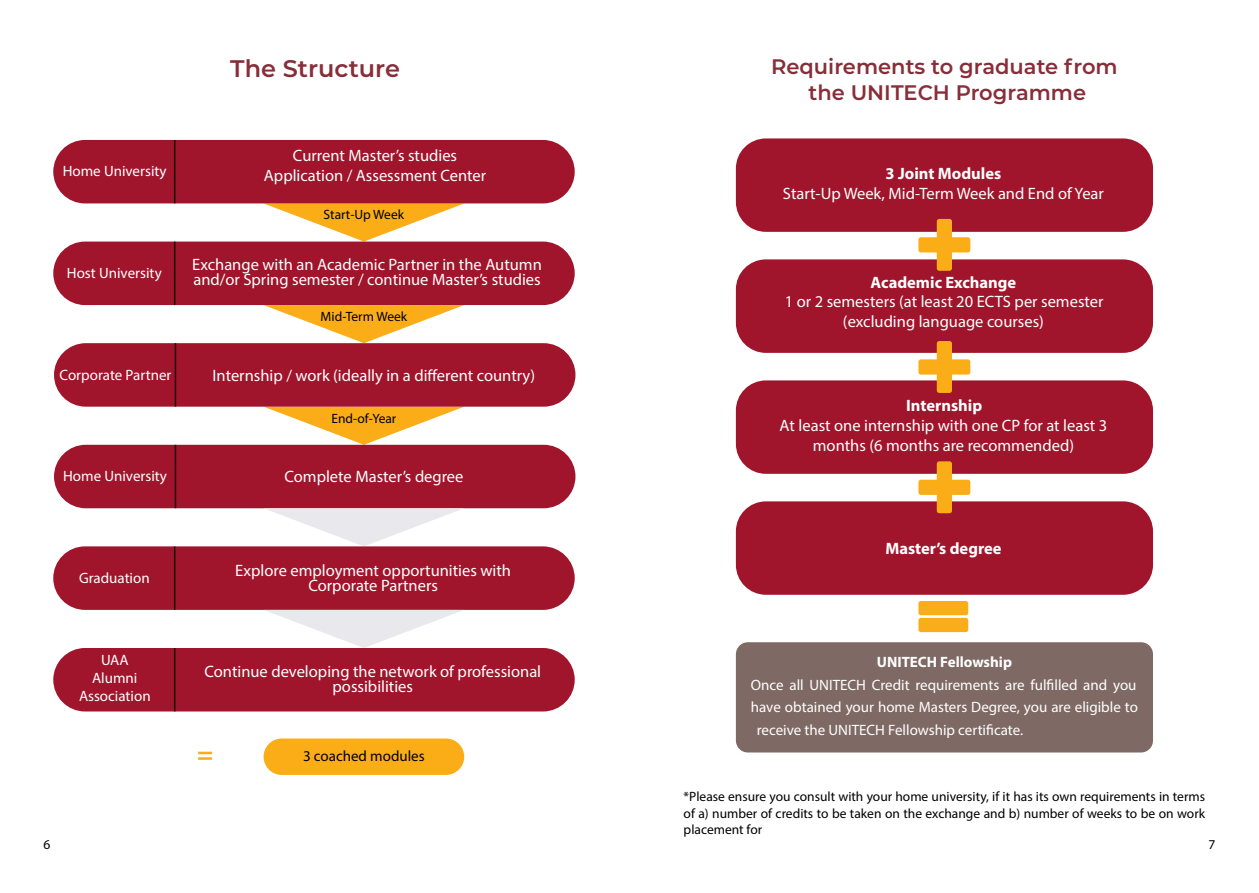
<style>
.page{position:relative;width:1259px;height:893px;background:#fff}
.page>*{position:absolute;margin:0;border:0;box-sizing:border-box;transform-origin:0 0}
.t1{font:700 27px "Myriad Pro";color:#fbad18}
.t2{font:600 24px "Montserrat";color:#882e39}
.t3{font:600 21px/25.2px "Montserrat";color:#882e39;text-align:center}
.t4{font:16.5px/15px "Myriad Pro";color:#fff;text-align:center}
.t5{font:700 16.5px "Myriad Pro";color:#fff}
.t6{font:15px/18px "Myriad Pro";color:#fff;text-align:center}
.t7{font:700 15px "Myriad Pro";color:#fff}
.t8{font:15px "Myriad Pro";color:#000}
.t9{font:13.5px/16.5px "Myriad Pro";color:#000;text-align:justify}
</style>
<div class="page">
<svg style="left:263px;top:203px;width:201px;height:39px"></svg>
<div style="left:53px;top:140px;width:522px;height:63px;background:#a0152b;border-radius:32px"></div>
<div style="left:53px;top:242px;width:522px;height:63px;background:#a0152b;border-radius:32px"></div>
<hr style="left:174px;top:242px;width:1px;height:63px;background:#000">
<hr style="left:174px;top:140px;width:1px;height:63px;background:#000">
<svg style="left:263px;top:305px;width:201px;height:38px"></svg>
<svg style="left:263px;top:407px;width:201px;height:38px"></svg>
<div style="left:54px;top:343px;width:521px;height:64px;background:#a0152b;border-radius:32px"></div>
<div style="left:54px;top:445px;width:521px;height:63px;background:#a0152b;border-radius:32px"></div>
<hr style="left:175px;top:445px;width:1px;height:63px;background:#000">
<hr style="left:175px;top:343px;width:1px;height:64px;background:#000">
<svg style="left:263px;top:508px;width:201px;height:38px"></svg>
<div style="left:53px;top:546px;width:522px;height:64px;background:#a0152b;border-radius:32px"></div>
<hr style="left:174px;top:546px;width:1px;height:64px;background:#000">
<svg style="left:265px;top:610px;width:198px;height:38px"></svg>
<div style="left:53px;top:648px;width:522px;height:63px;background:#a0152b;border-radius:32px"></div>
<hr style="left:174px;top:648px;width:1px;height:63px;background:#000">
<div style="left:263px;top:738px;width:201px;height:37px;background:#fbad18;border-radius:18px"></div>
<div style="left:736px;top:138px;width:417px;height:94px;background:#a0152b;border-radius:30px"></div>
<div style="left:736px;top:259px;width:417px;height:94px;background:#a0152b;border-radius:30px"></div>
<div style="left:736px;top:380px;width:417px;height:94px;background:#a0152b;border-radius:30px"></div>
<div style="left:736px;top:642px;width:417px;height:110px;background:#7e6964;border-radius:12px"></div>
<div style="left:736px;top:501px;width:417px;height:94px;background:#a0152b;border-radius:30px"></div>
<svg style="left:918px;top:219px;width:52px;height:52px"></svg>
<svg style="left:918px;top:341px;width:52px;height:52px"></svg>
<svg style="left:918px;top:461px;width:52px;height:52px"></svg>
<svg style="left:918px;top:601px;width:50px;height:31px"></svg>
<h2 class="t2" style="left:230px;top:52px;width:171px">The Structure</h2>
<p class="t4" style="left:293px;top:148px;width:166px">Current Master’s studies</p>
<p class="t6" style="left:63px;top:162px;width:105px">Home University</p>
<p class="t4" style="left:264px;top:168px;width:224px">Application / Assessment Center</p>
<p class="t9" style="left:324px;top:206px;width:82px">Start-Up Week</p>
<p class="t4" style="left:192px;top:257px;width:351px;text-align:left">Exchange with an Academic Partner in the Autumn and/or Spring semester / continue Master’s studies</p>
<p class="t6" style="left:67px;top:264px;width:96px">Host University</p>
<p class="t9" style="left:320px;top:308px;width:88px">Mid-Term Week</p>
<p class="t6" style="left:60px;top:365px;width:113px">Corporate Partner</p>
<p class="t4" style="left:212px;top:367px;width:324px">Internship / work (ideally in a different country)</p>
<p class="t9" style="left:331px;top:410px;width:66px">End-of-Year</p>
<p class="t6" style="left:63px;top:467px;width:105px">Home University</p>
<p class="t4" style="left:284px;top:468px;width:180px">Complete Master’s degree</p>
<p class="t6" style="left:79px;top:569px;width:72px">Graduation</p>
<p class="t6" style="left:79px;top:651px;width:73px">UAA<br>Alumni<br>Association</p>
<p class="t4" style="left:235px;top:562px;width:277px">Explore employment opportunities with<br>Corporate Partners</p>
<p class="t4" style="left:204px;top:664px;width:338px">Continue developing the network of professional possibilities</p>
<h1 class="t1" style="left:197px;top:737px;width:18px">=</h1>
<p class="t8" style="left:303px;top:747px;width:123px">3 coached modules</p>
<p class="t3" style="left:771px;top:53px;width:348px">Requirements to graduate from the UNITECH Programme</p>
<p class="t5" style="left:885px;top:162px;width:117px">3 Joint Modules</p>
<p class="t4" style="left:783px;top:185px;width:322px">Start-Up Week, Mid-Term Week and End of Year</p>
<p class="t5" style="left:870px;top:271px;width:147px">Academic Exchange</p>
<p class="t4" style="left:785px;top:292px;width:320px;line-height:19.8px">1 or 2 semesters (at least 20 ECTS per semester (excluding language courses)</p>
<p class="t5" style="left:906px;top:395px;width:78px">Internship</p>
<p class="t4" style="left:779px;top:415px;width:329px;line-height:19.8px">At least one internship with one CP for at least 3 months (6 months are recommended)</p>
<p class="t5" style="left:885px;top:537px;width:118px">Master’s degree</p>
<p class="t7" style="left:877px;top:652px;width:137px">UNITECH Fellowship</p>
<p class="t6" style="left:751px;top:675px;width:387px">Once all UNITECH Credit requirements are fulfilled and you</p>
<p class="t6" style="left:751px;top:698px;width:388px">have obtained your home Masters Degree, you are eligible to</p>
<p class="t6" style="left:757px;top:720px;width:268px">receive the UNITECH Fellowship certificate.</p>
<p class="t9" style="left:683px;top:788px;width:523px">*Please ensure you consult with your home university, if it has its own requirements in terms of a) number of credits to be taken on the exchange and b) number of weeks to be on work placement for</p>
<p class="t9" style="left:44px;top:836px;width:8px">6</p>
<p class="t9" style="left:1208px;top:836px;width:8px">7</p>
</div>
